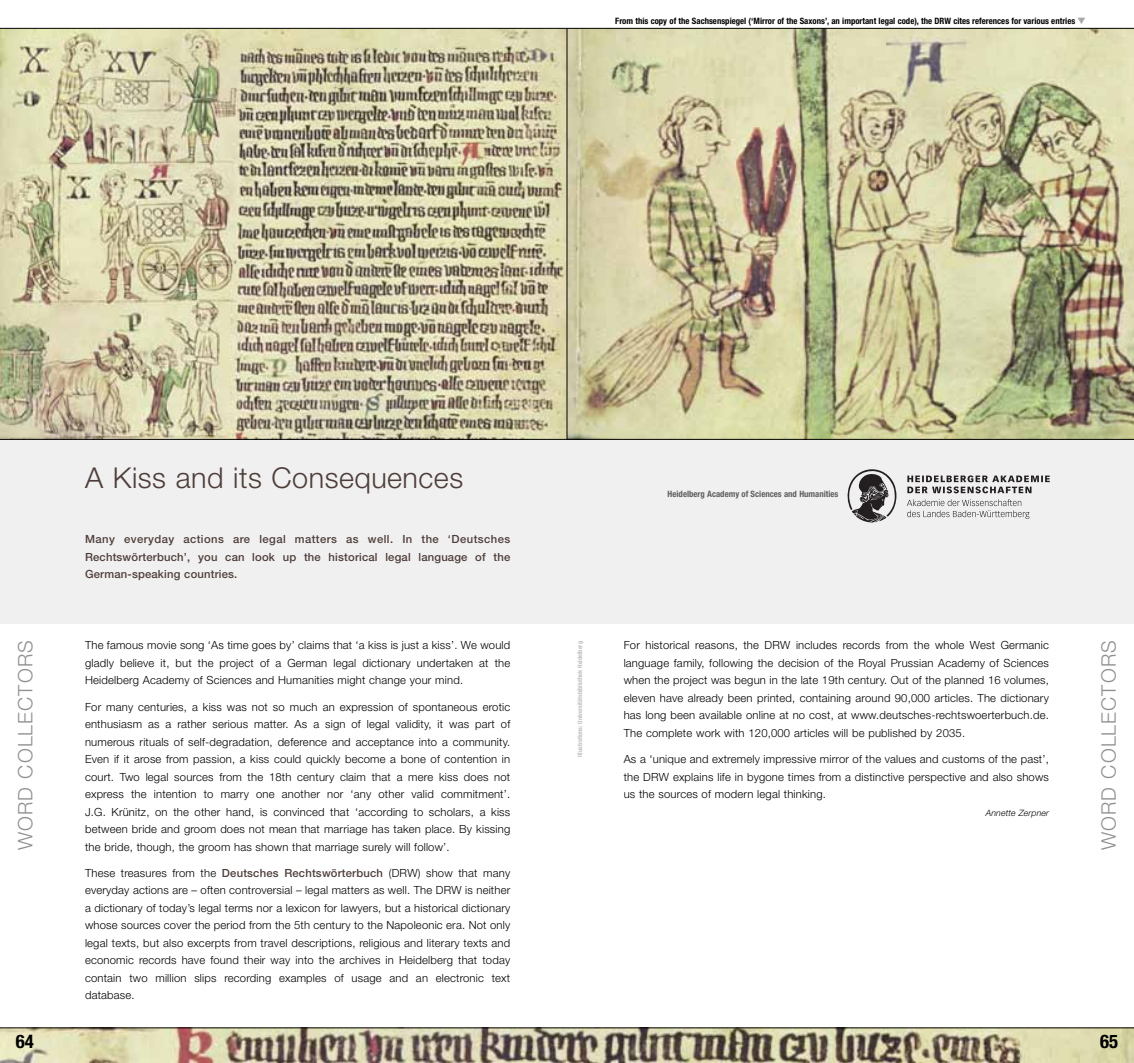
<style>
.page{position:relative;width:1134px;height:1063px;background:#fff}
.page>*{position:absolute;margin:0;border:0;box-sizing:border-box;transform-origin:0 0}
.t1{font:300 28.75px "Helvetica Neue LT";letter-spacing:.015em;color:#4e3e3a}
.t2{font:300 20px "Helvetica Neue LT";letter-spacing:.055em;color:#909090}
.t3{font:700 condensed 18.75px "Helvetica Neue LT";color:#000}
.t4{font:300 11.25px/17.5px "Helvetica Neue LT";letter-spacing:.015em;color:#000;text-align:justify}
.t5{font:500 11.25px/17.5px "Helvetica Neue LT";letter-spacing:.015em;color:#4e3e3a;text-align:justify}
.t6{font:700 condensed 8.75px "Helvetica Neue LT";color:#000}
.t7{font:700 condensed 8.75px "Helvetica Neue LT";color:#5f5f5f}
.t8{font:italic 300 8.75px "Helvetica Neue LT";letter-spacing:.015em;color:#000}
.t9{font:700 condensed 6.25px "Helvetica Neue LT";color:#bebebe}
.s1{color:#a8a8a8}
.s2{font-weight:500;color:#4e3e3a}
</style>
<div class="page">
<div style="left:0;top:439px;width:1134px;height:185px;background:#f0f0f0"></div>
<img style="left:568px;top:29px;width:566px;height:410px">
<svg style="left:0;top:29px;width:567px;height:410px;background:#c2bb9c"></svg>
<img style="left:0;top:1029px;width:1134px;height:34px">
<svg style="left:907px;top:499px;width:122px;height:20px"></svg>
<svg style="left:907px;top:475px;width:143px;height:18px"></svg>
<svg style="left:847px;top:469px;width:49px;height:53px"></svg>
<hr style="left:567px;top:28px;width:1px;height:411px;background:#000">
<hr style="left:0;top:28px;width:1134px;height:1px;background:#000">
<hr style="left:0;top:439px;width:1134px;height:1px;background:#000">
<hr style="left:0;top:1028px;width:1134px;height:1px;background:#000">
<p class="t6" style="left:615px;top:18px;width:472px">From this copy of the Sachsenspiegel (‘Mirror of the Saxons’, an important legal code), the DRW cites references for various entries <span class="s1">▼</span></p>
<h1 class="t1" style="left:85px;top:468px;width:380px">A Kiss and its Consequences</h1>
<p class="t5" style="left:85px;top:531px;width:427px">Many everyday actions are legal matters as well. In the ‘Deutsches Rechtswörterbuch’, you can look up the historical legal language of the German-speaking countries.</p>
<p class="t7" style="left:668px;top:491px;width:172px">Heidelberg Academy of Sciences and Humanities</p>
<h2 class="t2" style="left:18px;top:850px;width:211px;rotate:-90deg">WORD COLLECTORS</h2>
<h2 class="t2" style="left:1102px;top:850px;width:211px;rotate:-90deg">WORD COLLECTORS</h2>
<p class="t4" style="left:624px;top:638px;width:427px">For historical reasons, the DRW includes records from the whole West Germanic language family, following the decision of the Royal Prussian Academy of Sciences when the project was begun in the late 19th century. Out of the planned 16 volumes, eleven have already been printed, containing around 90,000 articles. The dictionary has long been available online at no cost, at www.deutsches-rechtswoerterbuch.de.<br>The complete work with 120,000 articles will be published by 2035.</p>
<p class="t4" style="left:624px;top:751px;width:427px">As a ‘unique and extremely impressive mirror of the values and customs of the past’, the DRW explains life in bygone times from a distinctive perspective and also shows us the sources of modern legal thinking.</p>
<p class="t8" style="left:986px;top:809px;width:65px">Annette Zerpner</p>
<p class="t4" style="left:85px;top:638px;width:427px">The famous movie song ‘As time goes by’ claims that ‘a kiss is just a kiss’. We would gladly believe it, but the project of a German legal dictionary undertaken at the Heidelberg Academy of Sciences and Humanities might change your mind.</p>
<p class="t4" style="left:85px;top:699px;width:427px">For many centuries, a kiss was not so much an expression of spontaneous erotic enthusiasm as a rather serious matter. As a sign of legal validity, it was part of numerous rituals of self-degradation, deference and acceptance into a community.<br>Even if it arose from passion, a kiss could quickly become a bone of contention in court. Two legal sources from the 18th century claim that a mere kiss does not express the intention to marry one another nor ‘any other valid commitment’.<br>J.G. Krünitz, on the other hand, is convinced that ‘according to scholars, a kiss between bride and groom does not mean that marriage has taken place. By kissing the bride, though, the groom has shown that marriage surely will follow’.</p>
<p class="t4" style="left:85px;top:865px;width:427px">These treasures from the <span class="s2">Deutsches Rechtswörterbuch</span> (DRW) show that many everyday actions are – often controversial – legal matters as well. The DRW is neither a dictionary of today’s legal terms nor a lexicon for lawyers, but a historical dictionary whose sources cover the period from the 5th century to the Napoleonic era. Not only legal texts, but also excerpts from travel descriptions, religious and literary texts and economic records have found their way into the archives in Heidelberg that today contain two million slips recording examples of usage and an electronic text database.</p>
<p class="t9" style="left:578px;top:757px;width:117px;rotate:-90deg">Illustrations: Universitätsbibliothek Heidelberg</p>
<h3 class="t3" style="left:16px;top:1035px;width:20px">64</h3>
<h3 class="t3" style="left:1100px;top:1035px;width:19px">65</h3>
</div>
